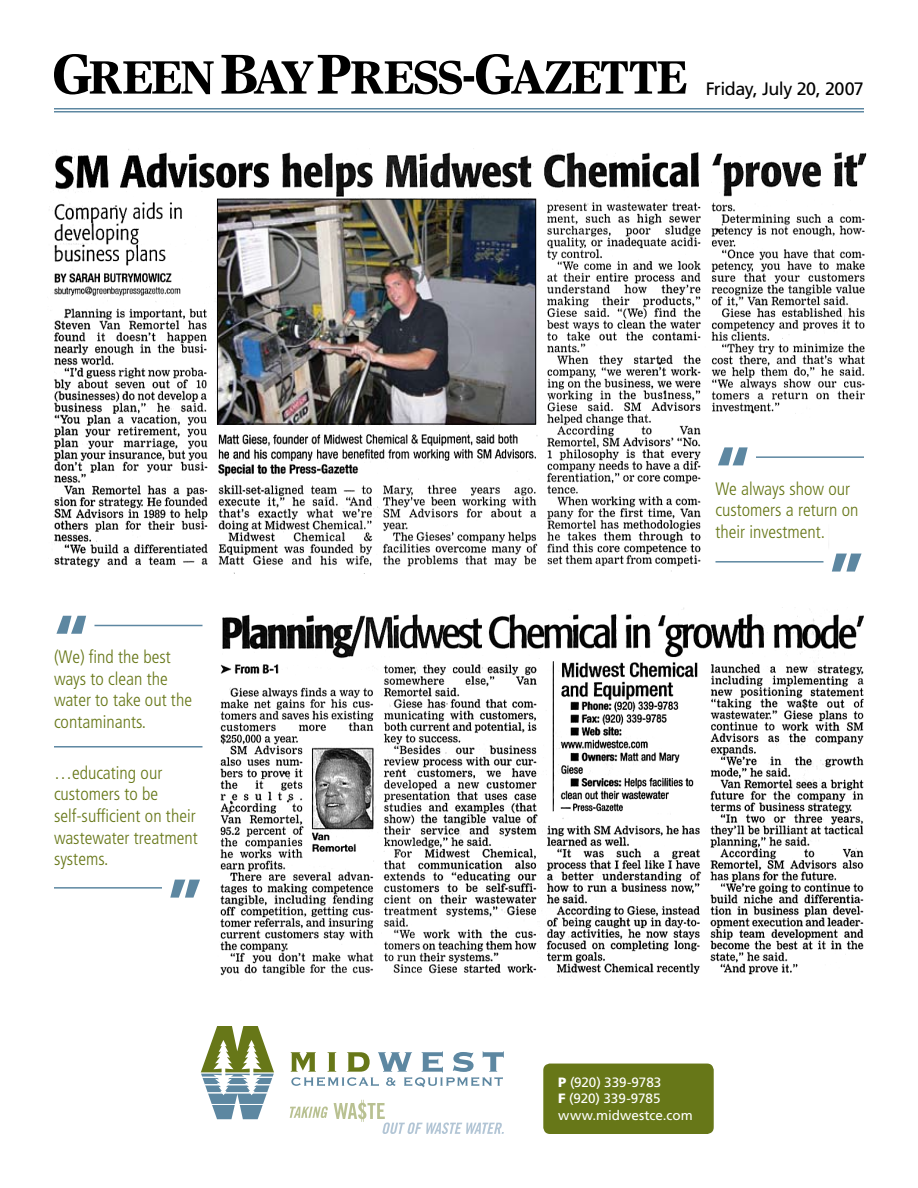
<style>
.page{position:relative;width:918px;height:1188px;background:#fff}
.page>*{position:absolute;margin:0;border:0;box-sizing:border-box;transform-origin:0 0}
.t1{font:700 72px "Frutiger LT Std";color:#5d87a1}
.t2{font:300 condensed 18px/21.6px "Frutiger LT Std";color:#677718}
.t3{font:18px "Frutiger LT Std";letter-spacing:-.03em;color:#000}
.t4{font:13.5px/16.2px "Frutiger LT Std";letter-spacing:-.005em;color:#fff}
.s1{font-weight:900}
</style>
<div class="page">
<img style="left:219px;top:608px;width:645px;height:370px">
<hr style="left:94px;top:625px;width:108px;height:1px;background:#5d87a1">
<img style="left:49px;top:148px;width:818px;height:426px">
<svg style="left:54px;top:54px;width:160px;height:40px"></svg>
<svg style="left:221px;top:55px;width:241px;height:39px"></svg>
<div style="left:464px;top:76px;width:10px;height:6px;background:#000"></div>
<svg style="left:476px;top:54px;width:211px;height:40px"></svg>
<hr style="left:54px;top:108px;width:810px;height:1px;background:#5d87a1">
<hr style="left:54px;top:111px;width:810px;height:1px;background:#5d87a1">
<svg style="left:291px;top:1051px;width:213px;height:36px"></svg>
<svg style="left:201px;top:1026px;width:73px;height:93px"></svg>
<div style="left:543px;top:1064px;width:171px;height:70px;background:#677718;border-radius:7px"></div>
<svg style="left:290px;top:1107px;width:38px;height:11px"></svg>
<svg style="left:334px;top:1100px;width:170px;height:34px"></svg>
<hr style="left:54px;top:887px;width:108px;height:2px;background:#5d87a1">
<hr style="left:54px;top:746px;width:148px;height:2px;background:#5d87a1">
<hr style="left:756px;top:456px;width:108px;height:2px;background:#5d87a1">
<hr style="left:716px;top:561px;width:108px;height:2px;background:#5d87a1">
<img style="left:219px;top:201px;width:315px;height:221px">
<div style="left:217px;top:199px;width:319px;height:225px;border:1px solid #000"></div>
<h1 class="t1" style="left:54px;top:599px;width:36px">“</h1>
<p class="t2" style="left:54px;top:646px;width:140px">(We) find the best ways to clean the water to take out the contaminants.</p>
<p class="t2" style="left:54px;top:762px;width:145px">…educating our customers to be self-sufficient on their wastewater treatment systems.</p>
<h1 class="t1" style="left:168px;top:863px;width:36px">”</h1>
<p class="t3" style="left:706px;top:78px;width:160px">Friday, July 20, 2007</p>
<h1 class="t1" style="left:716px;top:430px;width:36px">“</h1>
<p class="t2" style="left:716px;top:478px;width:145px">We always show our customers a return on their investment.</p>
<h1 class="t1" style="left:829px;top:536px;width:36px">”</h1>
<p class="t4" style="left:558px;top:1074px;width:136px"><span class="s1">P</span> (920) 339-9783<br><span class="s1">F</span> (920) 339-9785 www.midwestce.com</p>
</div>
